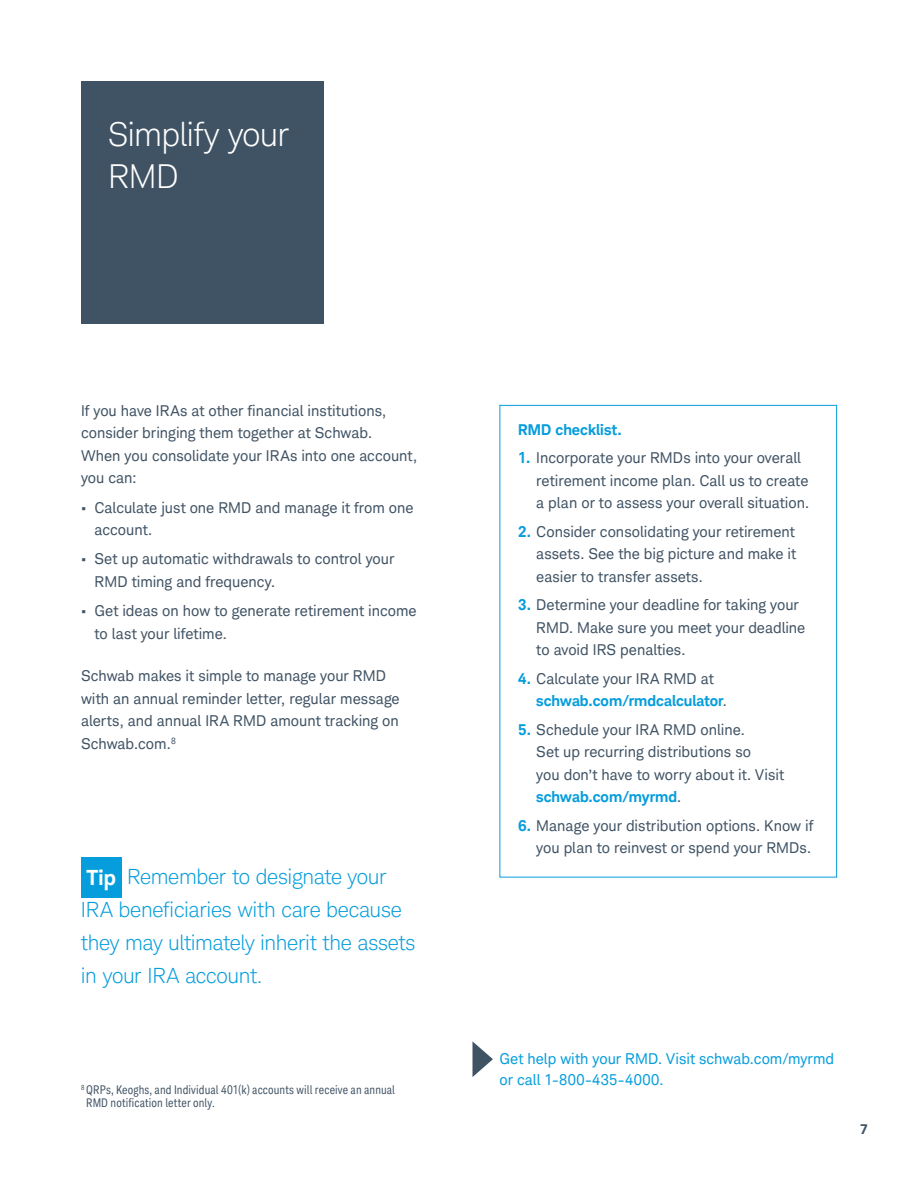
<style>
.page{position:relative;width:918px;height:1188px;background:#fff}
.page>*{position:absolute;margin:0;border:0;box-sizing:border-box;transform-origin:0 0}
.t1{font:300 33px/42px "Charles Modern";letter-spacing:-.015em;color:#fff}
.t2{font:300 21px/33px "Charles Modern";letter-spacing:-.015em;color:#069ddc}
.t3{font:15px/22.5px "Charles Modern";color:#405364}
.t4{font:700 15px/22.5px "Charles Modern";letter-spacing:.005em;color:#069ddc}
.t5{font:15px/21px "Charles Modern";letter-spacing:.005em;color:#069ddc}
.t6{font:700 13.5px "Charles Modern";color:#405364}
.t7{font:condensed 12px/13.5px "Charles Modern";letter-spacing:.01em;color:#405364}
.s1{font-weight:700;color:#fff}
.s2{font-weight:700;color:#069ddc}
.s3{font-weight:400;color:#405364}
</style>
<div class="page">
<div style="left:500px;top:405px;width:337px;height:473px;border:1px solid #069ddc"></div>
<div style="left:81px;top:81px;width:243px;height:243px;background:#405364"></div>
<div style="left:81px;top:857px;width:41px;height:41px;background:#069ddc"></div>
<svg style="left:472px;top:1041px;width:21px;height:36px"></svg>
<h1 class="t1" style="left:108px;top:113px;width:183px">Simplify your<br>RMD</h1>
<p class="t3" style="left:81px;top:399px;width:338px">If you have IRAs at other financial institutions, consider bringing them together at Schwab.<br>When you consolidate your IRAs into one account, you can:</p>
<p class="t3" style="left:94px;top:496px;width:321px;text-indent:-14px">• Calculate just one RMD and manage it from one account.</p>
<p class="t3" style="left:94px;top:548px;width:301px;text-indent:-14px">• Set up automatic withdrawals to control your<br>RMD timing and frequency.</p>
<p class="t3" style="left:94px;top:600px;width:324px;text-indent:-14px">• Get ideas on how to generate retirement income to last your lifetime.</p>
<p class="t3" style="left:81px;top:665px;width:320px">Schwab makes it simple to manage your RMD with an annual reminder letter, regular message alerts, and annual IRA RMD amount tracking on Schwab.com.<sup>8</sup></p>
<h2 class="t2" style="left:81px;top:860px;width:336px"><span class="s1">Tip</span> Remember to designate your<br>IRA beneficiaries with care because they may ultimately inherit the assets in your IRA account.</h2>
<p class="t7" style="left:86px;top:1083px;width:310px;text-indent:-5px"><sup>8</sup> QRPs, Keoghs, and Individual 401(k) accounts will receive an annual<br>RMD notification letter only.</p>
<p class="t4" style="left:518px;top:418px;width:105px">RMD checklist.</p>
<p class="t3" style="left:536px;top:447px;width:274px;text-indent:-18px"><span class="s2">1.</span> Incorporate your RMDs into your overall retirement income plan. Call us to create a plan or to assess your overall situation.</p>
<p class="t3" style="left:536px;top:520px;width:262px;text-align:justify;text-indent:-18px"><span class="s2">2.</span> Consider consolidating your retirement assets. See the big picture and make it easier to transfer assets.</p>
<p class="t3" style="left:536px;top:594px;width:271px;text-indent:-18px"><span class="s2">3.</span> Determine your deadline for taking your<br>RMD. Make sure you meet your deadline to avoid IRS penalties.</p>
<p class="t4" style="left:536px;top:667px;width:192px;text-indent:-18px">4. <span class="s3">Calculate your IRA RMD at </span>schwab.com/rmdcalculator<span class="s3">.</span></p>
<p class="t3" style="left:536px;top:718px;width:249px;text-indent:-18px"><span class="s2">5.</span> Schedule your IRA RMD online.<br>Set up recurring distributions so<br>you don’t have to worry about it. Visit <span class="s2">schwab.com/myrmd</span>.</p>
<p class="t3" style="left:518px;top:814px;width:297px;text-align:right"><span class="s2">6.</span> Manage your distribution options. Know if you plan to reinvest or spend your RMDs.</p>
<p class="t5" style="left:500px;top:1048px;width:336px">Get help with your RMD. Visit schwab.com/myrmd or call 1-800-435-4000.</p>
<p class="t6" style="left:860px;top:1121px;width:9px">7</p>
</div>
